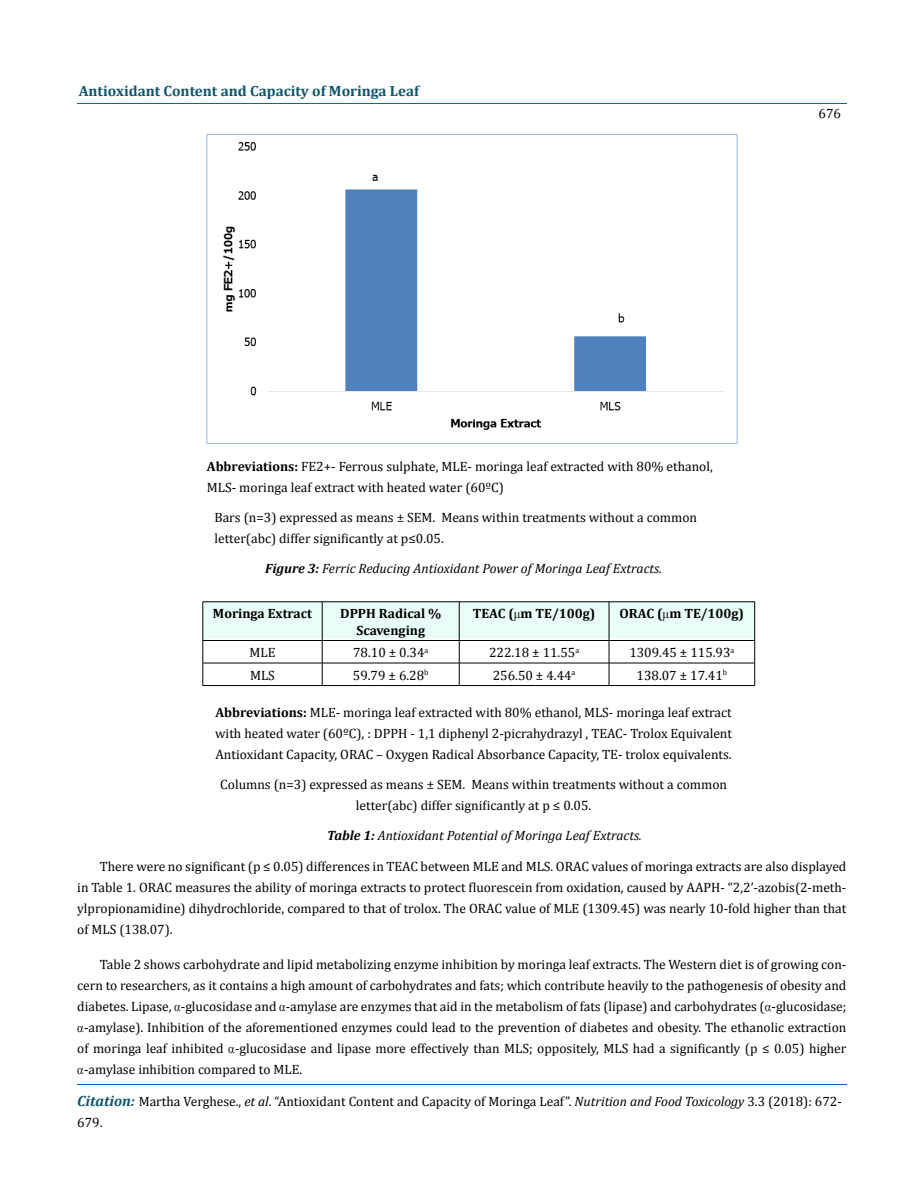
<style>
.page{position:relative;width:917px;height:1190px;background:#fff}
.page>*{position:absolute;margin:0;border:0;box-sizing:border-box;transform-origin:0 0}
.t1{font:700 14.85px "Cambria";color:#0e546a}
.t2{font:13.5px/21px "Cambria";color:#000}
.t3{font:italic 13.5px "Cambria";color:#000}
.t4{font:700 13.5px/16.2px "Cambria";color:#000;text-align:center}
.s1{font-weight:700}
.s2{font-weight:700;font-style:italic;font-size:14.85px;color:#0e546a}
.s3{font-style:italic}
</style>
<div class="page">
<hr style="left:77px;top:1084px;width:769px;height:1px;background:#0d66b1">
<hr style="left:77px;top:103px;width:770px;height:1px;background:#0d66b1">
<img style="left:207px;top:134px;width:530px;height:310px">
<div style="left:202px;top:601px;width:552px;height:38px;background:#e9fdf9"></div>
<hr style="left:202px;top:601px;width:120px;height:1px;background:#000">
<hr style="left:202px;top:602px;width:1px;height:38px;background:#000">
<hr style="left:322px;top:601px;width:137px;height:1px;background:#000">
<hr style="left:322px;top:602px;width:1px;height:38px;background:#000">
<hr style="left:459px;top:601px;width:150px;height:1px;background:#000">
<hr style="left:459px;top:602px;width:1px;height:38px;background:#000">
<hr style="left:609px;top:601px;width:145px;height:1px;background:#000">
<hr style="left:608px;top:602px;width:1px;height:38px;background:#000">
<hr style="left:754px;top:602px;width:1px;height:38px;background:#000">
<hr style="left:202px;top:640px;width:120px;height:1px;background:#000">
<hr style="left:322px;top:640px;width:137px;height:1px;background:#000">
<hr style="left:459px;top:640px;width:150px;height:1px;background:#000">
<hr style="left:609px;top:640px;width:145px;height:1px;background:#000">
<hr style="left:202px;top:662px;width:120px;height:1px;background:#000">
<svg style="left:202px;top:640px;width:1px;height:45px"></svg>
<hr style="left:322px;top:662px;width:137px;height:1px;background:#000">
<svg style="left:322px;top:640px;width:1px;height:45px"></svg>
<hr style="left:459px;top:662px;width:150px;height:1px;background:#000">
<svg style="left:459px;top:640px;width:1px;height:45px"></svg>
<hr style="left:609px;top:662px;width:145px;height:1px;background:#000">
<svg style="left:608px;top:641px;width:1px;height:44px"></svg>
<svg style="left:754px;top:640px;width:1px;height:45px"></svg>
<hr style="left:202px;top:685px;width:120px;height:1px;background:#000">
<hr style="left:322px;top:685px;width:137px;height:1px;background:#000">
<hr style="left:459px;top:685px;width:150px;height:1px;background:#000">
<hr style="left:609px;top:685px;width:145px;height:1px;background:#000">
<p class="t1" style="left:79px;top:82px;width:342px">Antioxidant Content and Capacity of Moringa Leaf</p>
<p class="t2" style="left:818px;top:103px;width:24px">676</p>
<p class="t2" style="left:207px;top:456px;width:507px"><span class="s1">Abbreviations:</span> FE2+- Ferrous sulphate, MLE- moringa leaf extracted with 80% ethanol,<br>MLS- moringa leaf extract with heated water (60ºC)</p>
<p class="t2" style="left:214px;top:507px;width:484px">Bars (n=3) expressed as means ± SEM. Means within treatments without a common letter(abc) differ significantly at p≤0.05.</p>
<p class="t3" style="left:265px;top:560px;width:398px"><span class="s1">Figure 3:</span> Ferric Reducing Antioxidant Power of Moringa Leaf Extracts.</p>
<p class="t4" style="left:213px;top:605px;width:101px">Moringa Extract</p>
<p class="t4" style="left:340px;top:605px;width:103px">DPPH Radical %<br>Scavenging</p>
<p class="t4" style="left:473px;top:605px;width:124px">TEAC ( m TE/100g)</p>
<p class="t4" style="left:619px;top:605px;width:126px">ORAC ( m TE/100g)</p>
<p class="t2" style="left:249px;top:642px;width:28px">MLE</p>
<p class="t2" style="left:353px;top:642px;width:77px">78.10 ± 0.34<sup>a</sup></p>
<p class="t2" style="left:489px;top:642px;width:92px">222.18 ± 11.55<sup>a</sup></p>
<p class="t2" style="left:629px;top:642px;width:107px">1309.45 ± 115.93<sup>a</sup></p>
<p class="t2" style="left:250px;top:664px;width:26px">MLS</p>
<p class="t2" style="left:353px;top:664px;width:77px">59.79 ± 6.28<sup>b</sup></p>
<p class="t2" style="left:493px;top:664px;width:84px">256.50 ± 4.44<sup>a</sup></p>
<p class="t2" style="left:636px;top:664px;width:92px">138.07 ± 17.41<sup>b</sup></p>
<p class="t2" style="left:215px;top:702px;width:518px;text-align:justify"><span class="s1">Abbreviations:</span> MLE- moringa leaf extracted with 80% ethanol, MLS- moringa leaf extract with heated water (60ºC), : DPPH - 1,1 diphenyl 2-picrahydrazyl , TEAC- Trolox Equivalent Antioxidant Capacity, ORAC – Oxygen Radical Absorbance Capacity, TE- trolox equivalents.</p>
<p class="t2" style="left:220px;top:774px;width:508px;text-align:center">Columns (n=3) expressed as means ± SEM. Means within treatments without a common letter(abc) differ significantly at p ≤ 0.05.</p>
<p class="t3" style="left:327px;top:826px;width:316px"><span class="s1">Table 1:</span> Antioxidant Potential of Moringa Leaf Extracts.</p>
<p class="t2" style="left:77px;top:856px;width:770px;text-align:justify;text-indent:23px">There were no significant (p ≤ 0.05) differences in TEAC between MLE and MLS. ORAC values of moringa extracts are also displayed in Table 1. ORAC measures the ability of moringa extracts to protect fluorescein from oxidation, caused by AAPH- “2,2’-azobis(2-meth&shy;ylpropionamidine) dihydrochloride, compared to that of trolox. The ORAC value of MLE (1309.45) was nearly 10-fold higher than that of MLS (138.07).</p>
<p class="t2" style="left:100px;top:953px;width:748px">Table 2 shows carbohydrate and lipid metabolizing enzyme inhibition by moringa leaf extracts. The Western diet is of growing con-</p>
<p class="t2" style="left:77px;top:974px;width:770px">cern to researchers, as it contains a high amount of carbohydrates and fats; which contribute heavily to the pathogenesis of obesity and</p>
<p class="t2" style="left:77px;top:995px;width:770px">diabetes. Lipase, -glucosidase and -amylase are enzymes that aid in the metabolism of fats (lipase) and carbohydrates ( -glucosidase;</p>
<p class="t2" style="left:84px;top:1016px;width:763px">-amylase). Inhibition of the aforementioned enzymes could lead to the prevention of diabetes and obesity. The ethanolic extraction</p>
<p class="t2" style="left:77px;top:1037px;width:770px">of moringa leaf inhibited -glucosidase and lipase more effectively than MLS; oppositely, MLS had a significantly (p ≤ 0.05) higher</p>
<p class="t2" style="left:84px;top:1058px;width:220px">-amylase inhibition compared to MLE.</p>
<p class="t2" style="left:77px;top:1090px;width:766px"><span class="s2">Citation:</span> Martha Verghese., <span class="s3">et al</span>. “Antioxidant Content and Capacity of Moringa Leaf”. <span class="s3">Nutrition and Food Toxicology</span> 3.3 (2018): 672-<br>679.</p>
</div>
